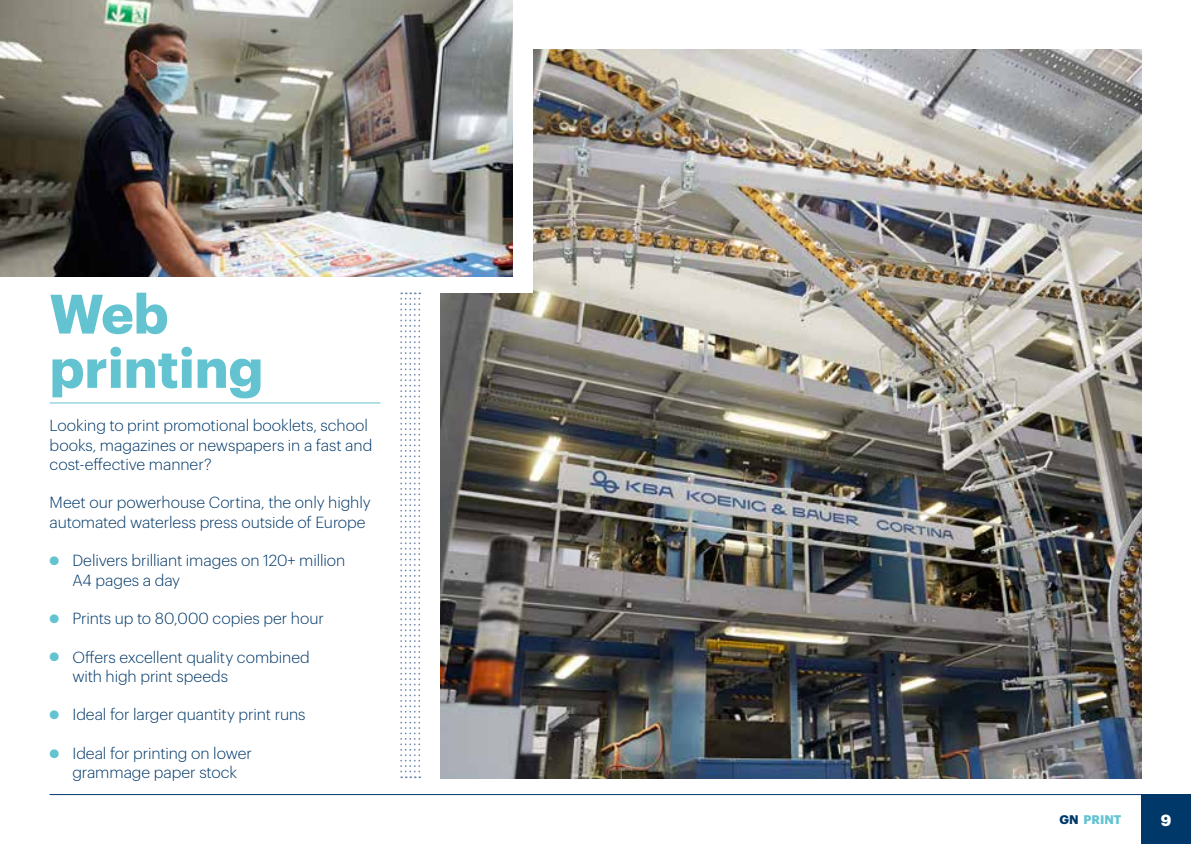
<style>
.page{position:relative;width:1191px;height:844px;background:#fff}
.page>*{position:absolute;margin:0;border:0;box-sizing:border-box;transform-origin:0 0}
.t1{font:700 54.25px/54.2px "Graphik";color:#63c3d1}
.t2{font:300 15.75px/19.2px "Graphik";letter-spacing:-.005em;color:#003869}
.t3{font:700 15.75px "Graphik";color:#fff}
.t4{font:700 12.25px "Graphik";color:#63c3d1}
.s1{color:#63c3d1}
.s2{color:#003869}
</style>
<div class="page">
<img style="left:440px;top:50px;width:701px;height:728px">
<hr style="left:50px;top:402px;width:330px;height:1px;background:#63c3d1">
<div style="left:400px;top:0;width:132px;height:292px;background:#fff"></div>
<img style="left:0;top:0;width:513px;height:276px">
<svg style="left:400px;top:292px;width:20px;height:486px"></svg>
<hr style="left:50px;top:794px;width:1141px;height:1px;background:#003869">
<div style="left:1141px;top:794px;width:50px;height:49px;background:#003869"></div>
<h1 class="t1" style="left:50px;top:282px;width:215px">Web printing</h1>
<p class="t2" style="left:50px;top:414px;width:324px">Looking to print promotional booklets, school books, magazines or newspapers in a fast and cost-effective manner?</p>
<p class="t2" style="left:50px;top:491px;width:322px">Meet our powerhouse Cortina, the only highly automated waterless press outside of Europe</p>
<p class="t2" style="left:72px;top:549px;width:274px;text-indent:-23px"><span class="s1">●</span> Delivers brilliant images on 120+ million<br>A4 pages a day</p>
<p class="t2" style="left:50px;top:607px;width:276px"><span class="s1">●</span> Prints up to 80,000 copies per hour</p>
<p class="t2" style="left:72px;top:645px;width:239px;text-indent:-23px"><span class="s1">●</span> Offers excellent quality combined with high print speeds</p>
<p class="t2" style="left:50px;top:703px;width:257px"><span class="s1">●</span> Ideal for larger quantity print runs</p>
<p class="t2" style="left:50px;top:742px;width:204px;text-align:center"><span class="s1">●</span> Ideal for printing on lower grammage paper stock</p>
<p class="t4" style="left:1059px;top:810px;width:63px"><span class="s2">GN</span> PRINT</p>
<p class="t3" style="left:1160px;top:807px;width:12px">9</p>
</div>
